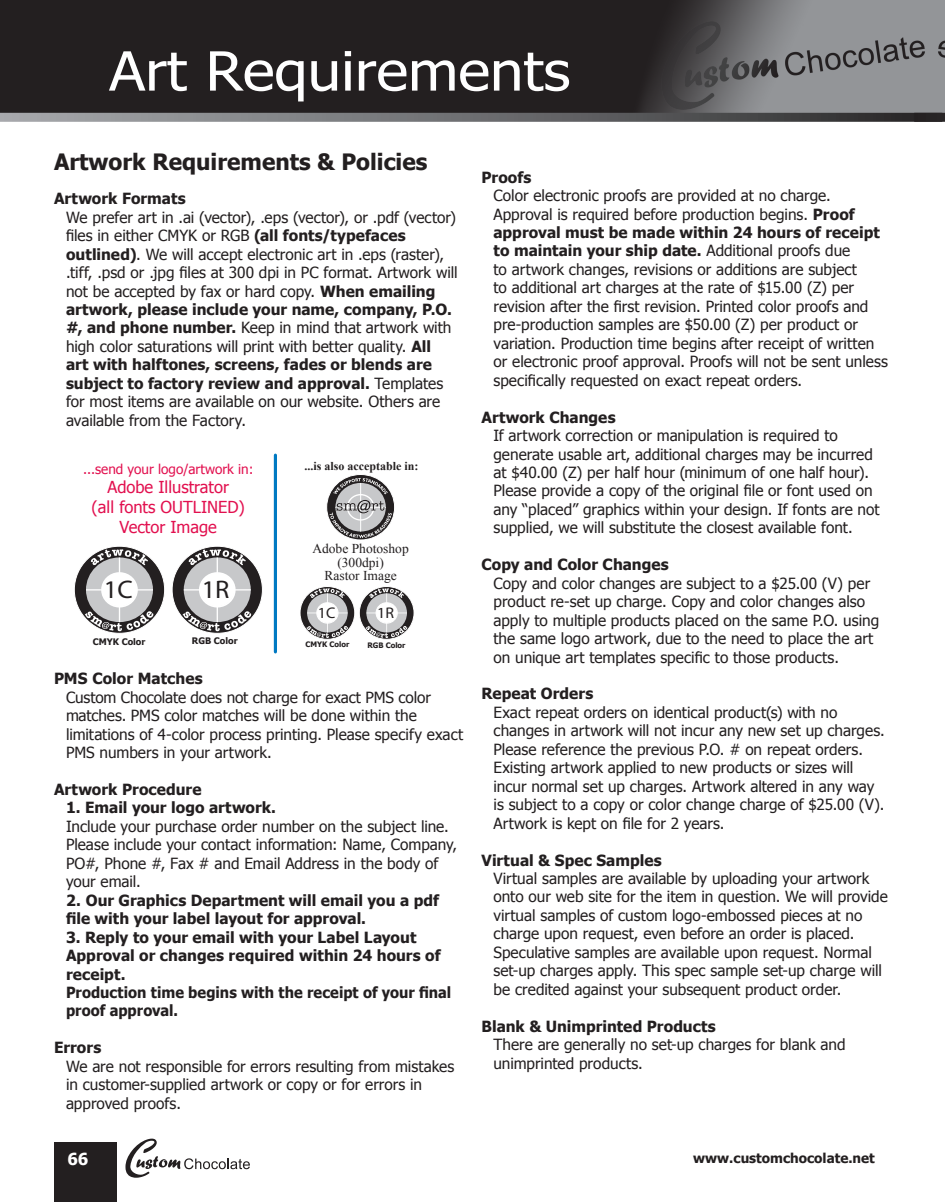
<style>
.page{position:relative;width:945px;height:1202px;background:#fff}
.page>*{position:absolute;margin:0;border:0;box-sizing:border-box;transform-origin:0 0}
.t1{font:54px "Tahoma";color:#fff;scale:1.11 1}
.t2{font:25.5px "Myriad Pro";color:#231f20;scale:1.04 1}
.t3{font:700 22.5px "Tahoma";color:#231f20}
.t4{font:16.5px "Tahoma";color:#e2104f}
.Page_number_left{font:700 16.5px "Tahoma";color:#fff}
.t5{font:15.45px "Myriad Pro";color:#231f20;scale:1.04 1}
.t6{font:15.3px/18.5px "Tahoma";color:#231f20}
.t7{font:700 15.3px/18.5px "Tahoma";color:#231f20}
.t8{font:13.5px "Times New Roman";color:#231f20}
.t9{font:13.5px "Tahoma";color:#e2104f}
.t10{font:700 13.5px "Tahoma";color:#231f20}
.t11{font:700 12px "Times New Roman";color:#231f20}
.t12{font:700 9px "Tahoma";color:#231f20}
.t13{font:700 7.5px "Tahoma";color:#231f20}
.s1{font-weight:700}
</style>
<div class="page">
<div style="left:0;top:0;width:942px;height:117px;background:#231f20"></div>
<img style="left:580px;top:0;width:365px;height:113px">
<div style="left:54px;top:1142px;width:62px;height:60px;background:#231f20"></div>
<svg style="left:125px;top:1138px;width:125px;height:39px"></svg>
<svg style="left:0;top:113px;width:914px;height:9px;background:#6f7073"></svg>
<div style="left:914px;top:113px;width:31px;height:9px;background:#262324"></div>
<svg style="left:327px;top:474px;width:68px;height:66px"></svg>
<div style="left:327px;top:474px;width:68px;height:66px;border:1px solid #fff;border-radius:50%"></div>
<svg style="left:330px;top:478px;width:62px;height:60px"></svg>
<svg style="left:74px;top:546px;width:91px;height:87px"></svg>
<svg style="left:85px;top:549px;width:69px;height:82px"></svg>
<div style="left:172px;top:546px;width:90px;height:87px;background:#231f20;border-radius:50%"></div>
<svg style="left:183px;top:549px;width:68px;height:82px"></svg>
<hr style="left:274px;top:455px;width:3px;height:197px;background:#0079c2">
<svg style="left:300px;top:586px;width:55px;height:53px"></svg>
<div style="left:300px;top:586px;width:55px;height:53px;border:1px solid #fff;border-radius:50%"></div>
<svg style="left:306px;top:588px;width:42px;height:50px"></svg>
<svg style="left:359px;top:586px;width:55px;height:53px"></svg>
<div style="left:359px;top:586px;width:55px;height:53px;border:1px solid #fff;border-radius:50%"></div>
<svg style="left:366px;top:588px;width:41px;height:50px"></svg>
<p class="t1" style="left:109px;top:35px;width:417px">Art Requirements</p>
<p class="t3" style="left:54px;top:146px;width:375px">Artwork Requirements &amp; Policies</p>
<p class="t6" style="left:66px;top:189px;width:393px;text-indent:-12px"><span class="s1">Artwork Formats<br></span>We prefer art in .ai (vector), .eps (vector), or .pdf (vector) files in either CMYK or RGB <span class="s1">(all fonts/typefaces outlined)</span>. We will accept electronic art in .eps (raster), .tiff, .psd or .jpg files at 300 dpi in PC format. Artwork will not be accepted by fax or hard copy. <span class="s1">When emailing artwork, please include your name, company, P.O. #, and phone number.</span> Keep in mind that artwork with high color saturations will print with better quality. <span class="s1">All<br>art with halftones, screens, fades or blends are subject to factory review and approval.</span> Templates for most items are available on our website. Others are available from the Factory.</p>
<p class="t9" style="left:83px;top:459px;width:172px">...send your logo/artwork in:</p>
<p class="t4" style="left:108px;top:476px;width:123px">Adobe Illustrator</p>
<p class="t4" style="left:92px;top:496px;width:155px">(all fonts OUTLINED)</p>
<p class="t4" style="left:120px;top:516px;width:99px">Vector Image</p>
<h2 class="t2" style="left:104px;top:574px;width:29px">1C</h2>
<h2 class="t2" style="left:202px;top:574px;width:28px">1R</h2>
<p class="t11" style="left:304px;top:458px;width:115px">...is also acceptable in:</p>
<p class="t8" style="left:312px;top:539px;width:98px">Adobe Photoshop</p>
<p class="t8" style="left:337px;top:553px;width:48px">(300dpi)</p>
<p class="t8" style="left:324px;top:566px;width:74px">Rastor Image</p>
<p class="t5" style="left:318px;top:603px;width:18px">1C</p>
<p class="t5" style="left:377px;top:603px;width:18px">1R</p>
<p class="t12" style="left:93px;top:635px;width:54px">CMYK Color</p>
<p class="t12" style="left:192px;top:634px;width:47px">RGB Color</p>
<p class="t13" style="left:305px;top:638px;width:45px">CMYK Color</p>
<p class="t13" style="left:367px;top:640px;width:40px">RGB Color</p>
<p class="t6" style="left:66px;top:668px;width:399px;text-indent:-12px"><span class="s1">PMS Color Matches<br></span>Custom Chocolate does not charge for exact PMS color matches. PMS color matches will be done within the limitations of 4-color process printing. Please specify exact PMS numbers in your artwork.</p>
<p class="t7" style="left:54px;top:779px;width:149px">Artwork Procedure</p>
<p class="t6" style="left:66px;top:798px;width:393px"><span class="s1">1. Email your logo artwork.<br></span>Include your purchase order number on the subject line.<br>Please include your contact information: Name, Company, PO#, Phone #, Fax # and Email Address in the body of your email.</p>
<p class="t7" style="left:66px;top:890px;width:375px">2. Our Graphics Department will email you a pdf file with your label layout for approval.</p>
<p class="t7" style="left:66px;top:926px;width:387px">3. Reply to your email with your Label Layout Approval or changes required within 24 hours of receipt.<br>Production time begins with the receipt of your final proof approval.</p>
<p class="t6" style="left:66px;top:1037px;width:390px;text-indent:-12px"><span class="s1">Errors<br></span>We are not responsible for errors resulting from mistakes in customer-supplied artwork or copy or for errors in approved proofs.</p>
<p class="t6" style="left:494px;top:167px;width:396px;text-indent:-12px"><span class="s1">Proofs<br></span>Color electronic proofs are provided at no charge.<br>Approval is required before production begins. <span class="s1">Proof approval must be made within 24 hours of receipt to maintain your ship date.</span> Additional proofs due<br>to artwork changes, revisions or additions are subject<br>to additional art charges at the rate of $15.00 (Z) per revision after the first revision. Printed color proofs and pre-production samples are $50.00 (Z) per product or variation. Production time begins after receipt of written or electronic proof approval. Proofs will not be sent unless specifically requested on exact repeat orders.</p>
<p class="t6" style="left:494px;top:407px;width:388px;text-indent:-12px"><span class="s1">Artwork Changes<br></span>If artwork correction or manipulation is required to generate usable art, additional charges may be incurred at $40.00 (Z) per half hour (minimum of one half hour).<br>Please provide a copy of the original file or font used on any “placed” graphics within your design. If fonts are not supplied, we will substitute the closest available font.</p>
<p class="t6" style="left:494px;top:555px;width:387px;text-indent:-12px"><span class="s1">Copy and Color Changes<br></span>Copy and color changes are subject to a $25.00 (V) per product re-set up charge. Copy and color changes also apply to multiple products placed on the same P.O. using the same logo artwork, due to the need to place the art on unique art templates specific to those products.</p>
<p class="t6" style="left:494px;top:684px;width:393px;text-indent:-12px"><span class="s1">Repeat Orders<br></span>Exact repeat orders on identical product(s) with no changes in artwork will not incur any new set up charges.<br>Please reference the previous P.O. # on repeat orders.<br>Existing artwork applied to new products or sizes will incur normal set up charges. Artwork altered in any way is subject to a copy or color change charge of $25.00 (V).<br>Artwork is kept on file for 2 years.</p>
<p class="t6" style="left:494px;top:850px;width:396px;text-indent:-12px"><span class="s1">Virtual &amp; Spec Samples<br></span>Virtual samples are available by uploading your artwork onto our web site for the item in question. We will provide virtual samples of custom logo-embossed pieces at no charge upon request, even before an order is placed.<br>Speculative samples are available upon request. Normal set-up charges apply. This spec sample set-up charge will be credited against your subsequent product order.</p>
<p class="t6" style="left:494px;top:1016px;width:354px;text-indent:-12px"><span class="s1">Blank &amp; Unimprinted Products<br></span>There are generally no set-up charges for blank and unimprinted products.</p>
<p class="Page_number_left" style="left:68px;top:1147px;width:22px">66</p>
<p class="t10" style="left:693px;top:1148px;width:183px">www.customchocolate.net</p>
</div>
